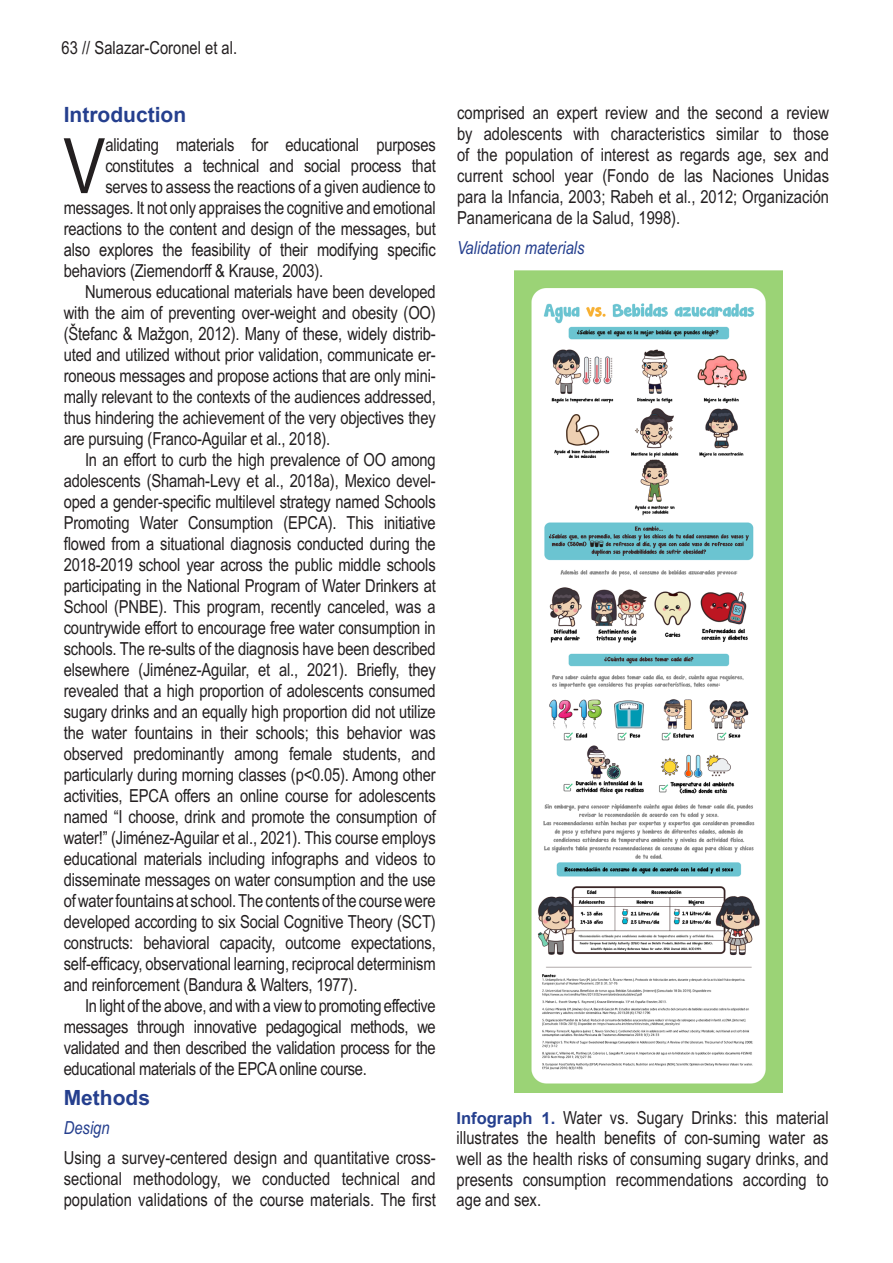
<style>
.page{position:relative;width:893px;height:1263px;background:#fff}
.page>*{position:absolute;margin:0;border:0;box-sizing:border-box;transform-origin:0 0}
.t1{font:76.65px "Arial Narrow";color:#231f20}
.t2{font:700 21px "Arial";color:#253f8e}
.t3{font:21px "Arial Bold MT2";color:#253f8e}
.t4{font:18px/21px "Arial Narrow";letter-spacing:-.01em;color:#231f20;text-align:justify}
.t5{font:18px "Arial Narrow 2";letter-spacing:-.01em;color:#231f20}
.t6{font:italic 18px "Arial Narrow";color:#253f8e}
.s1{font-family:"Arial Narrow 2"}
.s2{font-family:"Arial";font-weight:700;font-size:16.5px;color:#253f8e}
</style>
<div class="page">
<img style="left:514px;top:270px;width:268px;height:822px">
<p class="t4" style="left:62px;top:36px;width:177px">63 // Salazar-Coronel et al.</p>
<p class="t2" style="left:64px;top:99px;width:124px">Introduction</p>
<p class="t1" style="left:63px;top:110px;width:43px">V</p>
<p class="t4" style="left:105px;top:134px;width:332px">alidating materials for educational purposes</p>
<p class="t4" style="left:105px;top:155px;width:332px">constitutes a technical and social process that</p>
<p class="t4" style="left:105px;top:176px;width:332px">serves to assess the reactions of a given audience to</p>
<p class="t4" style="left:64px;top:197px;width:374px">messages. It not only appraises the cognitive and emotional</p>
<p class="t4" style="left:64px;top:218px;width:374px">reactions to the content and design of the messages, but</p>
<p class="t5" style="left:64px;top:237px;width:373px">also explores the feasibility of their modifying specific</p>
<p class="t4" style="left:64px;top:260px;width:261px">behaviors (Ziemendorff &amp; Krause, 2003).</p>
<p class="t4" style="left:64px;top:281px;width:374px;text-indent:21px">Numerous educational materials have been developed with the aim of preventing over-weight and obesity (OO) <span class="s1">(Štefanc &amp; Mažgon, 2012). Many of these, widely distrib&shy;</span>uted and utilized without prior validation, communicate er&shy;roneous messages and propose actions that are only mini&shy;mally relevant to the contexts of the audiences addressed, thus hindering the achievement of the very objectives they are pursuing (Franco-Aguilar et al., 2018).</p>
<p class="t4" style="left:64px;top:449px;width:374px;text-indent:21px">In an effort to curb the high prevalence of OO among adolescents (Shamah-Levy et al., 2018a), Mexico devel&shy;<span class="s1">oped a gender-specific multilevel strategy named Schools </span>Promoting Water Consumption (EPCA). This initiative <span class="s1">flowed from a situational diagnosis conducted during the </span>2018-2019 school year across the public middle schools participating in the National Program of Water Drinkers at School (PNBE). This program, recently canceled, was a countrywide effort to encourage free water consumption in schools. The re-sults of the diagnosis have been described elsewhere (Jiménez-Aguilar, et al., 2021). <span class="s1">Briefly, they </span>revealed that a high proportion of adolescents consumed sugary drinks and an equally high proportion did not utilize the water fountains in their schools; this behavior was observed predominantly among female students, and particularly during morning classes (p&lt;0.05). Among other activities, EPCA offers an online course for adolescents named “I choose, drink and promote the consumption of water!” (Jiménez-Aguilar et al., 2021). This course employs educational materials including infographs and videos to disseminate messages on water consumption and the use of water fountains at school. The contents of the course were developed according to six Social Cognitive Theory (SCT) constructs: behavioral capacity, outcome expectations, <span class="s1">self-efficacy, observational learning, reciprocal determinism </span>and reinforcement (Bandura &amp; Walters, 1977).</p>
<p class="t4" style="left:64px;top:995px;width:374px;text-indent:21px">In light of the above, and with a view to promoting effective messages through innovative pedagogical methods, we validated and then described the validation process for the educational materials of the EPCA online course.</p>
<p class="t3" style="left:64px;top:1082px;width:88px">Methods</p>
<p class="t6" style="left:64px;top:1115px;width:47px">Design</p>
<p class="t4" style="left:64px;top:1146px;width:374px">Using a survey-centered design and quantitative cross&shy;sectional methodology, we conducted technical and <span class="s1">population validations of the course materials. The first</span></p>
<p class="t4" style="left:457px;top:102px;width:374px">comprised an expert review and the second a review by adolescents with characteristics similar to those of the population of interest as regards age, sex and current school year (Fondo de las Naciones Unidas para la Infancia, 2003; Rabeh et al., 2012; Organización Panamericana de la Salud, 1998).</p>
<p class="t6" style="left:457px;top:235px;width:129px">Validation materials</p>
<p class="t4" style="left:457px;top:1106px;width:374px"><span class="s2">Infograph 1.</span> Water vs. Sugary Drinks: this material <span class="s1">illustrates the health benefits of con-suming water as </span>well as the health risks of consuming sugary drinks, and presents consumption recommendations according to age and sex.</p>
</div>
